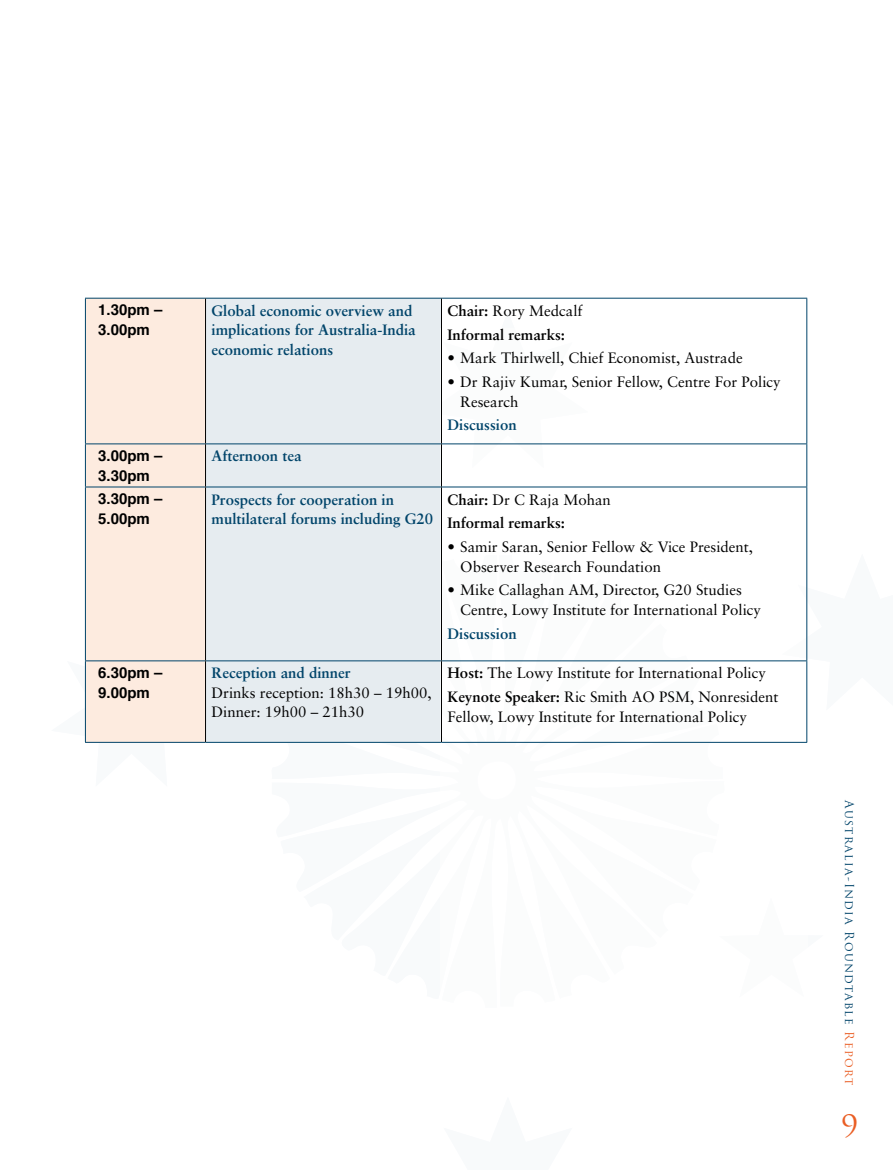
<style>
.page{position:relative;width:893px;height:1170px;background:#fff}
.page>*{position:absolute;margin:0;border:0;box-sizing:border-box;transform-origin:0 0}
.t1{font:30px "Trajan Pro";color:#ea5e24}
.t2{font:15px/19.5px "Sabon";color:#000}
.t3{font:700 15px/19.5px "Sabon";color:#00446a}
.t4{font:700 15px/23.7px "Sabon";color:#000}
.t5{font:700 15px/19.5px "Helvetica";color:#000}
.t6{font:12px "Trajan Pro";letter-spacing:.11em;color:#00446a}
.s1{font-weight:400}
.s2{font-weight:700}
.s3{color:#ea5e24}
</style>
<div class="page">
<svg style="left:84px;top:630px;width:1px;height:112px"></svg>
<div style="left:206px;top:298px;width:235px;height:444px;background:#e6ecf0"></div>
<div style="left:85px;top:298px;width:121px;height:444px;background:#fdebdf"></div>
<hr style="left:85px;top:298px;width:121px;height:1px;background:#00446a">
<hr style="left:85px;top:298px;width:1px;height:145px;background:#00446a">
<hr style="left:206px;top:298px;width:235px;height:1px;background:#00446a">
<hr style="left:441px;top:298px;width:366px;height:1px;background:#00446a">
<hr style="left:806px;top:298px;width:1px;height:145px;background:#00446a">
<hr style="left:85px;top:443px;width:121px;height:1px;background:#00446a">
<hr style="left:85px;top:444px;width:1px;height:42px;background:#00446a">
<hr style="left:206px;top:443px;width:235px;height:1px;background:#00446a">
<hr style="left:441px;top:443px;width:366px;height:1px;background:#00446a">
<hr style="left:806px;top:444px;width:1px;height:42px;background:#00446a">
<hr style="left:85px;top:486px;width:121px;height:1px;background:#00446a">
<hr style="left:85px;top:487px;width:1px;height:173px;background:#00446a">
<hr style="left:206px;top:486px;width:235px;height:1px;background:#00446a">
<hr style="left:441px;top:486px;width:366px;height:1px;background:#00446a">
<hr style="left:806px;top:487px;width:1px;height:173px;background:#00446a">
<hr style="left:85px;top:660px;width:121px;height:1px;background:#00446a">
<hr style="left:85px;top:661px;width:1px;height:81px;background:#00446a">
<hr style="left:206px;top:660px;width:235px;height:1px;background:#00446a">
<hr style="left:441px;top:660px;width:366px;height:1px;background:#00446a">
<hr style="left:806px;top:661px;width:1px;height:81px;background:#00446a">
<hr style="left:85px;top:742px;width:121px;height:1px;background:#00446a">
<hr style="left:206px;top:742px;width:235px;height:1px;background:#00446a">
<hr style="left:441px;top:742px;width:366px;height:1px;background:#00446a">
<hr style="left:205px;top:298px;width:1px;height:145px;background:#000">
<hr style="left:441px;top:298px;width:1px;height:145px;background:#000">
<hr style="left:205px;top:444px;width:1px;height:42px;background:#000">
<hr style="left:441px;top:444px;width:1px;height:42px;background:#000">
<hr style="left:205px;top:487px;width:1px;height:173px;background:#000">
<hr style="left:441px;top:487px;width:1px;height:173px;background:#000">
<hr style="left:205px;top:661px;width:1px;height:81px;background:#000">
<hr style="left:441px;top:661px;width:1px;height:81px;background:#000">
<p class="t5" style="left:98px;top:300px;width:66px">1.30pm –<br>3.00pm</p>
<p class="t3" style="left:212px;top:300px;width:206px">Global economic overview and implications for Australia-India economic relations</p>
<p class="t4" style="left:447px;top:298px;width:137px">Chair: <span class="s1">Rory Medcalf<br></span>Informal remarks:</p>
<p class="t2" style="left:447px;top:348px;width:297px">• Mark Thirlwell, Chief Economist, Austrade</p>
<p class="t2" style="left:460px;top:372px;width:322px;text-indent:-13px">• Dr Rajiv Kumar, Senior Fellow, Centre For Policy<br>Research</p>
<p class="t3" style="left:447px;top:415px;width:71px">Discussion</p>
<p class="t5" style="left:98px;top:446px;width:66px">3.00pm –<br>3.30pm</p>
<p class="t3" style="left:212px;top:446px;width:91px">Afternoon tea</p>
<p class="t5" style="left:98px;top:489px;width:66px">3.30pm –<br>5.00pm</p>
<p class="t3" style="left:212px;top:489px;width:223px">Prospects for cooperation in multilateral forums including G20</p>
<p class="t4" style="left:447px;top:487px;width:165px">Chair: <span class="s1">Dr C Raja Mohan<br></span>Informal remarks:</p>
<p class="t2" style="left:460px;top:537px;width:294px;text-indent:-13px">• Samir Saran, Senior Fellow &amp; Vice President,<br>Observer Research Foundation</p>
<p class="t2" style="left:460px;top:580px;width:302px;text-indent:-13px">• Mike Callaghan AM, Director, G20 Studies<br>Centre, Lowy Institute for International Policy</p>
<p class="t3" style="left:447px;top:623px;width:71px">Discussion</p>
<p class="t5" style="left:98px;top:663px;width:66px">6.30pm –<br>9.00pm</p>
<p class="t3" style="left:212px;top:663px;width:141px">Reception and dinner</p>
<p class="t2" style="left:447px;top:661px;width:332px;line-height:23.7px"><span class="s2">Host:</span> The Lowy Institute for International Policy<br><span class="s2">Keynote Speaker:</span> Ric Smith AO PSM, Nonresident</p>
<p class="t2" style="left:447px;top:706px;width:301px">Fellow, Lowy Institute for International Policy</p>
<p class="t2" style="left:212px;top:682px;width:222px">Drinks reception: 18h30 – 19h00,<br>Dinner: 19h00 – 21h30</p>
<p class="t6" style="left:857px;top:799px;width:286px;rotate:90deg">Australia-India Roundtable <span class="s3">Report</span></p>
<h1 class="t1" style="left:841px;top:1107px;width:19px">9</h1>
</div>
